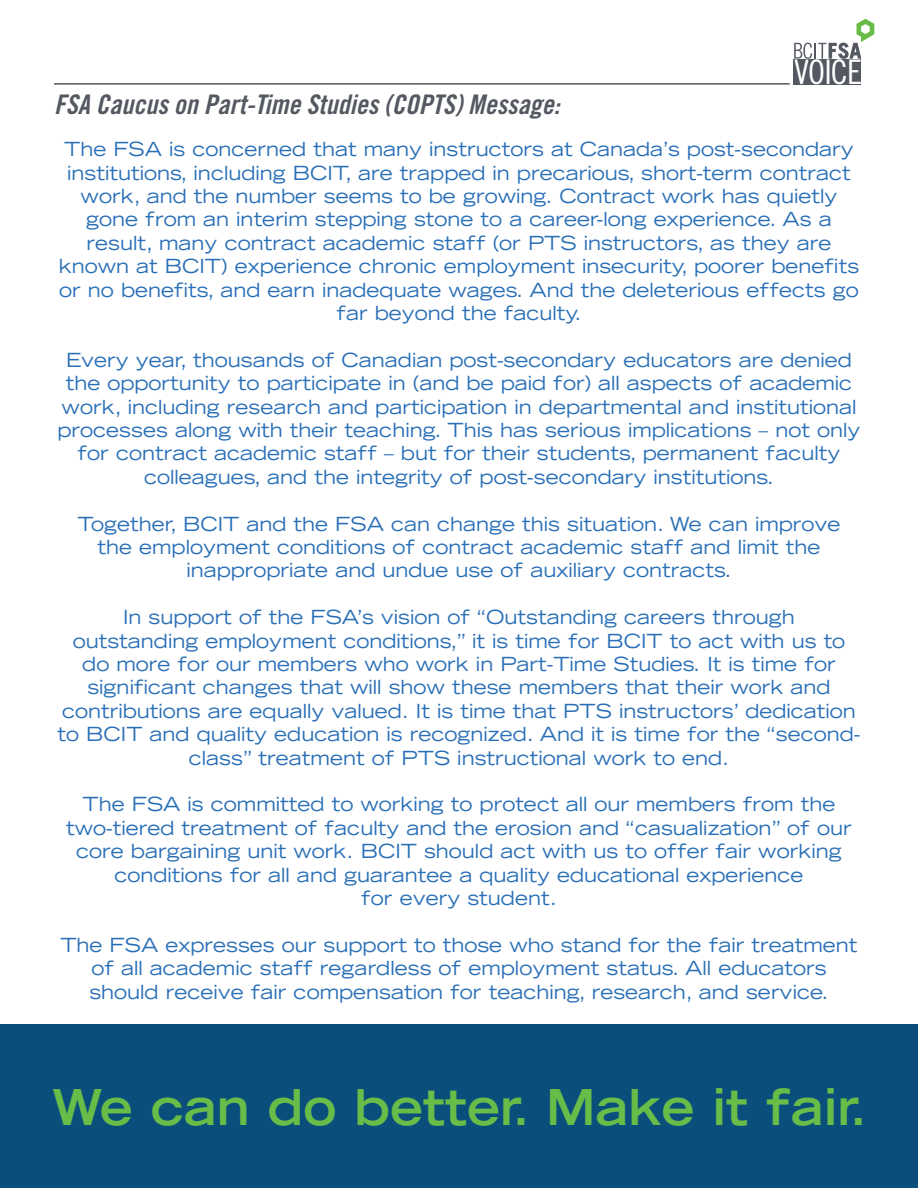
<style>
.page{position:relative;width:918px;height:1188px;background:#fff}
.page>*{position:absolute;margin:0;border:0;box-sizing:border-box;transform-origin:0 0}
.t1{font:700 expanded 49.5px "Trade Gothic LT Std";color:#68bd49}
.t2{font:33.9px "Trade Gothic LT Std Cn 18";letter-spacing:-.025em;color:#fff}
.t3{font:27px "Trade Gothic LT Std Bd Cn 20 Obl";color:#545861}
.t4{font:expanded 19.5px/23.4px "Trade Gothic LT Std";color:#296fb7;text-align:center}
</style>
<div class="page">
<hr style="left:54px;top:83px;width:736px;height:2px;background:#545861">
<div style="left:794px;top:59px;width:67px;height:25px;background:#545861"></div>
<svg style="left:794px;top:19px;width:80px;height:40px"></svg>
<div style="left:0;top:1025px;width:918px;height:163px;background:#0a4f7c"></div>
<h3 class="t3" style="left:54px;top:88px;width:507px">FSA Caucus on Part-Time Studies (COPTS) Message:</h3>
<h2 class="t2" style="left:794px;top:52px;width:69px">VOICE</h2>
<p class="t4" style="left:59px;top:137px;width:802px">The FSA is concerned that many instructors at Canada’s post-secondary institutions, including BCIT, are trapped in precarious, short-term contract work, and the number seems to be growing. Contract work has quietly gone from an interim stepping stone to a career-long experience. As a result, many contract academic staff (or PTS instructors, as they are known at BCIT) experience chronic employment insecurity, poorer benefits or no benefits, and earn inadequate wages. And the deleterious effects go far beyond the faculty.</p>
<p class="t4" style="left:58px;top:348px;width:804px">Every year, thousands of Canadian post-secondary educators are denied the opportunity to participate in (and be paid for) all aspects of academic work, including research and participation in departmental and institutional processes along with their teaching. This has serious implications – not only for contract academic staff – but for their students, permanent faculty colleagues, and the integrity of post-secondary institutions.</p>
<p class="t4" style="left:77px;top:511px;width:765px">Together, BCIT and the FSA can change this situation. We can improve the employment conditions of contract academic staff and limit the inappropriate and undue use of auxiliary contracts.</p>
<p class="t4" style="left:58px;top:605px;width:804px">In support of the FSA’s vision of “Outstanding careers through<br>outstanding employment conditions,” it is time for BCIT to act with us to do more for our members who work in Part-Time Studies. It is time for significant changes that will show these members that their work and contributions are equally valued. It is time that PTS instructors’ dedication to BCIT and quality education is recognized. And it is time for the “second&shy;class” treatment of PTS instructional work to end.</p>
<p class="t4" style="left:66px;top:792px;width:787px">The FSA is committed to working to protect all our members from the two-tiered treatment of faculty and the erosion and “casualization” of our core bargaining unit work. BCIT should act with us to offer fair working conditions for all and guarantee a quality educational experience<br>for every student.</p>
<p class="t4" style="left:60px;top:933px;width:799px">The FSA expresses our support to those who stand for the fair treatment of all academic staff regardless of employment status. All educators should receive fair compensation for teaching, research, and service.</p>
<h1 class="t1" style="left:52px;top:1075px;width:817px">We can do better. Make it fair.</h1>
</div>
